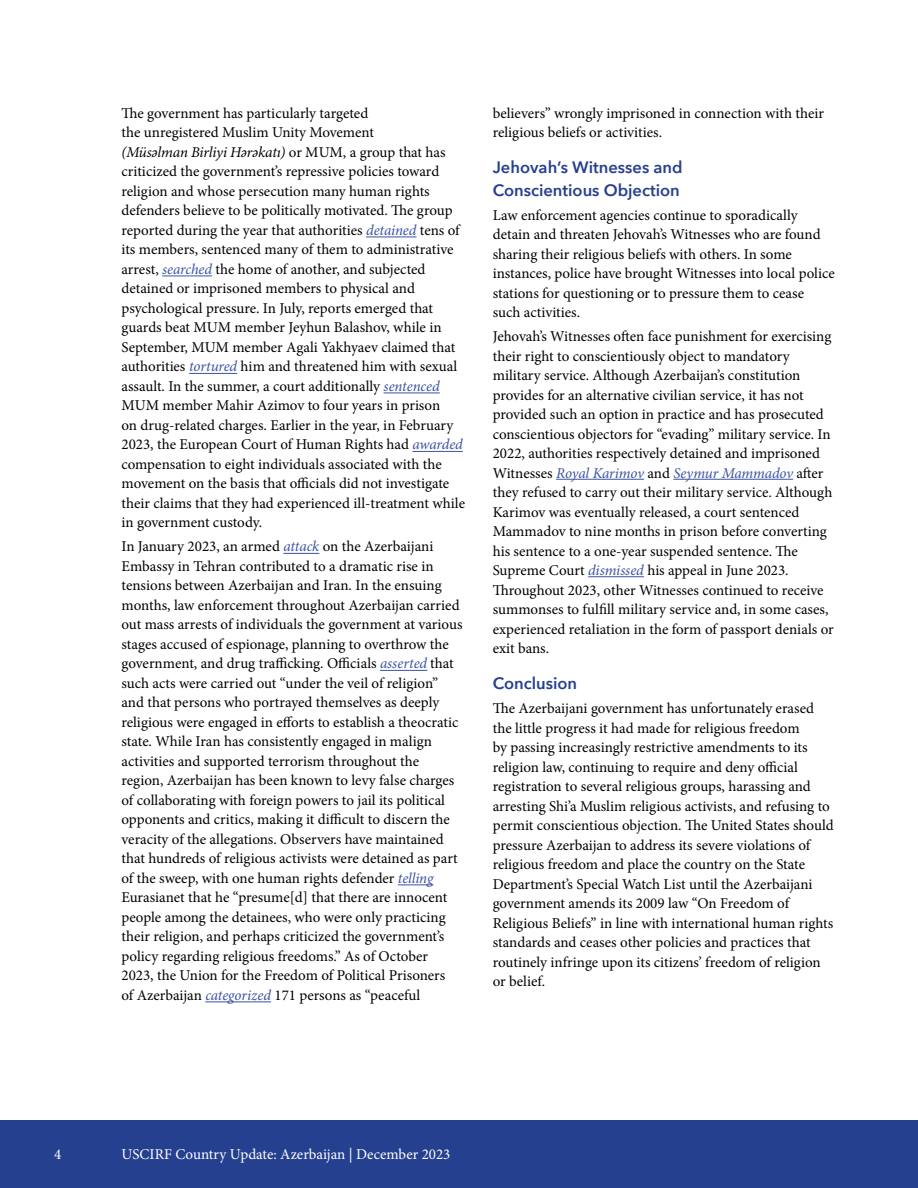
<style>
.page{position:relative;width:918px;height:1188px;background:#fff}
.page>*{position:absolute;margin:0;border:0;box-sizing:border-box;transform-origin:0 0}
.Subhead{font:600 16.5px/22.5px "Avenir Next";color:#25408f}
.Body_no_indent{font:15px/19.5px "Minion Pro";color:#000}
.t1{font:15px "Minion Pro";color:#fff}
.s1{font-style:italic}
.s2{font-family:"Minion 3";font-style:italic}
.s3{font-style:italic;color:#3a53a4}
</style>
<div class="page">
<div style="left:0;top:1120px;width:918px;height:68px;background:#25408f"></div>
<hr style="left:556px;top:479px;width:88px;height:1px;background:#3a53a4">
<hr style="left:673px;top:479px;width:120px;height:1px;background:#3a53a4">
<hr style="left:588px;top:576px;width:56px;height:1px;background:#3a53a4">
<hr style="left:366px;top:237px;width:50px;height:1px;background:#3a53a4">
<hr style="left:162px;top:276px;width:50px;height:1px;background:#3a53a4">
<hr style="left:189px;top:373px;width:48px;height:1px;background:#3a53a4">
<hr style="left:384px;top:393px;width:56px;height:1px;background:#3a53a4">
<hr style="left:412px;top:451px;width:51px;height:1px;background:#3a53a4">
<hr style="left:283px;top:553px;width:36px;height:1px;background:#3a53a4">
<hr style="left:380px;top:670px;width:47px;height:1px;background:#3a53a4">
<hr style="left:398px;top:885px;width:35px;height:1px;background:#3a53a4">
<hr style="left:205px;top:1002px;width:66px;height:1px;background:#3a53a4">
<p class="Body_no_indent" style="left:121px;top:103px;width:345px">The government has particularly targeted<br>the unregistered Muslim Unity Movement<br><span class="s1">(</span><span class="s2">Müsəlman Birliyi Hərəkatı</span><span class="s1">)</span> or MUM, a group that has criticized the government’s repressive policies toward religion and whose persecution many human rights defenders believe to be politically motivated. The group reported during the year that authorities <span class="s3">detained</span> tens of its members, sentenced many of them to administrative arrest, <span class="s3">searched</span> the home of another, and subjected detained or imprisoned members to physical and psychological pressure. In July, reports emerged that guards beat MUM member Jeyhun Balashov, while in September, MUM member Agali Yakhyaev claimed that authorities <span class="s3">tortured</span> him and threatened him with sexual assault. In the summer, a court additionally <span class="s3">sentenced </span>MUM member Mahir Azimov to four years in prison<br>on drug-related charges. Earlier in the year, in February 2023, the European Court of Human Rights had <span class="s3">awarded </span>compensation to eight individuals associated with the movement on the basis that officials did not investigate their claims that they had experienced ill-treatment while in government custody.</p>
<p class="Body_no_indent" style="left:122px;top:537px;width:343px">In January 2023, an armed <span class="s3">attack</span> on the Azerbaijani Embassy in Tehran contributed to a dramatic rise in tensions between Azerbaijan and Iran. In the ensuing months, law enforcement throughout Azerbaijan carried out mass arrests of individuals the government at various stages accused of espionage, planning to overthrow the government, and drug trafficking. Officials <span class="s3">asserted</span> that such acts were carried out “under the veil of religion” and that persons who portrayed themselves as deeply religious were engaged in efforts to establish a theocratic state. While Iran has consistently engaged in malign activities and supported terrorism throughout the region, Azerbaijan has been known to levy false charges of collaborating with foreign powers to jail its political opponents and critics, making it difficult to discern the veracity of the allegations. Observers have maintained that hundreds of religious activists were detained as part of the sweep, with one human rights defender <span class="s3">telling </span>Eurasianet that he “presume[d] that there are innocent people among the detainees, who were only practicing their religion, and perhaps criticized the government’s policy regarding religious freedoms.” As of October 2023, the Union for the Freedom of Political Prisoners<br>of Azerbaijan <span class="s3">categorized</span> 171 persons as “peaceful</p>
<p class="Body_no_indent" style="left:493px;top:103px;width:333px">believers” wrongly imprisoned in connection with their religious beliefs or activities.</p>
<p class="Subhead" style="left:493px;top:156px;width:191px">Jehovah’s Witnesses and<br>Conscientious Objection</p>
<p class="Body_no_indent" style="left:493px;top:205px;width:344px">Law enforcement agencies continue to sporadically detain and threaten Jehovah’s Witnesses who are found sharing their religious beliefs with others. In some instances, police have brought Witnesses into local police stations for questioning or to pressure them to cease such activities.</p>
<p class="Body_no_indent" style="left:493px;top:327px;width:342px">Jehovah’s Witnesses often face punishment for exercising their right to conscientiously object to mandatory military service. Although Azerbaijan’s constitution provides for an alternative civilian service, it has not provided such an option in practice and has prosecuted conscientious objectors for “evading” military service. In 2022, authorities respectively detained and imprisoned Witnesses <span class="s3">Royal Karimov</span> and <span class="s3">Seymur Mammadov</span> after they refused to carry out their military service. Although Karimov was eventually released, a court sentenced Mammadov to nine months in prison before converting his sentence to a one-year suspended sentence. The Supreme Court <span class="s3">dismissed</span> his appeal in June 2023.<br>Throughout 2023, other Witnesses continued to receive summonses to fulfill military service and, in some cases, experienced retaliation in the form of passport denials or exit bans.</p>
<p class="Subhead" style="left:493px;top:672px;width:86px">Conclusion</p>
<p class="Body_no_indent" style="left:493px;top:699px;width:343px">The Azerbaijani government has unfortunately erased the little progress it had made for religious freedom<br>by passing increasingly restrictive amendments to its religion law, continuing to require and deny official registration to several religious groups, harassing and arresting Shi’a Muslim religious activists, and refusing to permit conscientious objection. The United States should pressure Azerbaijan to address its severe violations of religious freedom and place the country on the State Department’s Special Watch List until the Azerbaijani government amends its 2009 law “On Freedom of Religious Beliefs” in line with international human rights standards and ceases other policies and practices that routinely infringe upon its citizens’ freedom of religion or belief.</p>
<p class="t1" style="left:54px;top:1144px;width:9px">4</p>
<p class="t1" style="left:122px;top:1144px;width:331px">USCIRF Country Update: Azerbaijan | December 2023</p>
</div>
